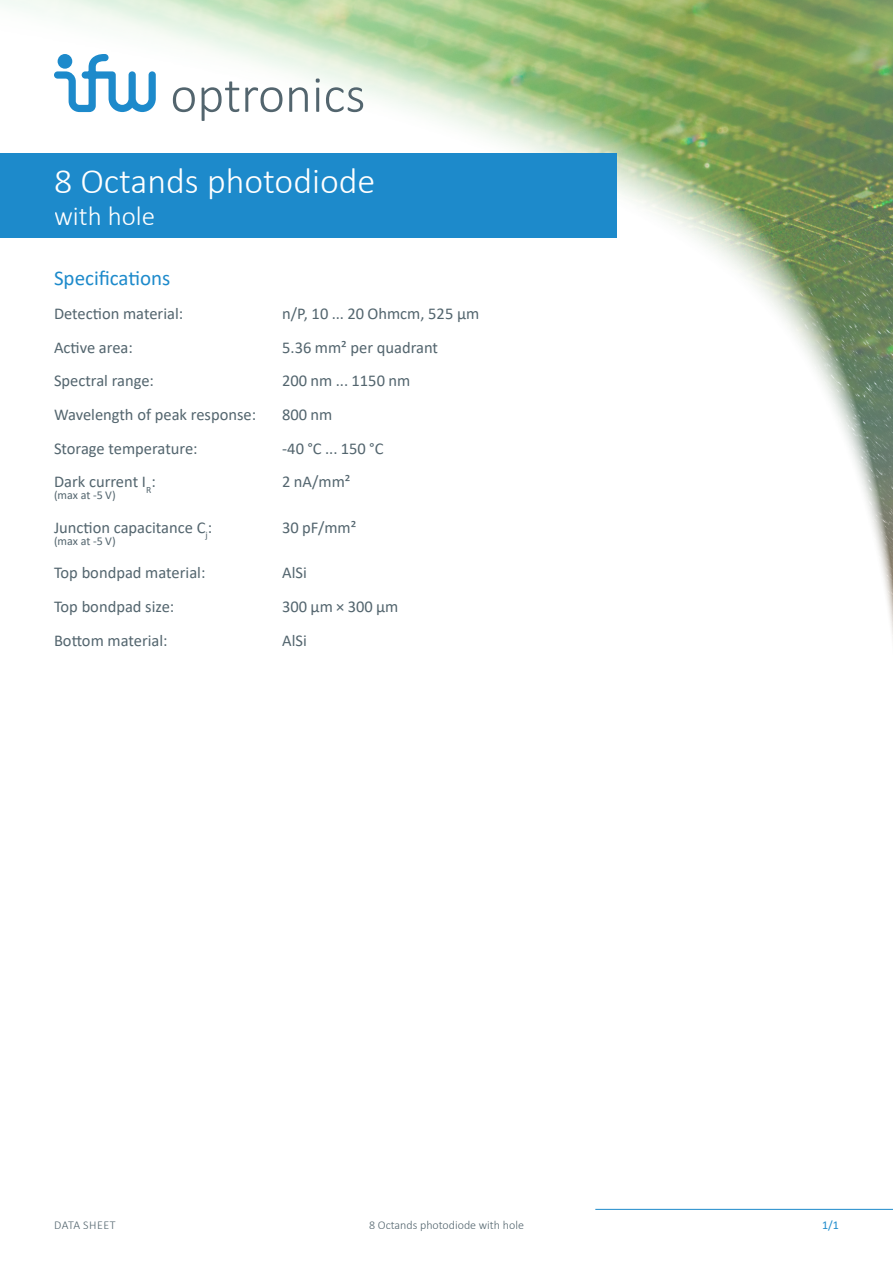
<style>
.page{position:relative;width:893px;height:1263px;background:#fff}
.page>*{position:absolute;margin:0;border:0;box-sizing:border-box;transform-origin:0 0}
.t1{font:300 51.9px "Calibri";color:#53656e}
.t2{font:300 36px "Calibri";color:#fff}
.t3{font:300 27px "Calibri";color:#fff}
.t4{font:21px "Calibri";color:#1d8acb}
.t5{font:16.5px "Calibri";color:#53656e}
.t6{font:300 12px "Calibri";color:#53656e}
.t7{font:12px "Calibri";letter-spacing:-.01em;color:#53656e}
.t8{font:300 12px "Calibri";letter-spacing:.04em;color:#53656e}
.t9{font:12px "Calibri";color:#1d8acb}
</style>
<div class="page">
<hr style="left:595px;top:1209px;width:298px;height:1px;background:#1d8acb">
<img style="left:0;top:0;width:893px;height:638px">
<svg style="left:54px;top:54px;width:102px;height:58px"></svg>
<div style="left:54px;top:153px;width:563px;height:85px;background:#1d8acb"></div>
<div style="left:0;top:153px;width:54px;height:85px;background:#1d8acb"></div>
<p class="t1" style="left:170px;top:62px;width:197px">optronics</p>
<p class="t2" style="left:54px;top:158px;width:323px">8 Octands photodiode</p>
<p class="t3" style="left:54px;top:199px;width:103px">with hole</p>
<p class="t4" style="left:54px;top:264px;width:118px">Specifications</p>
<p class="t5" style="left:54px;top:302px;width:131px">Detection material:</p>
<p class="t5" style="left:282px;top:302px;width:199px">n/P, 10 ... 20 Ohmcm, 525 µm</p>
<p class="t5" style="left:282px;top:336px;width:157px">5.36 mm² per quadrant</p>
<p class="t5" style="left:282px;top:369px;width:129px">200 nm ... 1150 nm</p>
<p class="t5" style="left:282px;top:403px;width:52px">800 nm</p>
<p class="t5" style="left:282px;top:437px;width:103px">-40 °C ... 150 °C</p>
<p class="t5" style="left:282px;top:470px;width:70px">2 nA/mm²</p>
<p class="t5" style="left:54px;top:336px;width:80px">Active area:</p>
<p class="t5" style="left:54px;top:369px;width:102px">Spectral range:</p>
<p class="t5" style="left:54px;top:403px;width:204px">Wavelength of peak response:</p>
<p class="t5" style="left:54px;top:437px;width:145px">Storage temperature:</p>
<p class="t5" style="left:54px;top:470px;width:103px">Dark current I<sub>R</sub>:</p>
<p class="t7" style="left:54px;top:487px;width:63px">(max at -5 V)</p>
<p class="t5" style="left:54px;top:516px;width:160px">Junction capacitance C<sub>j</sub>:</p>
<p class="t7" style="left:54px;top:532px;width:63px">(max at -5 V)</p>
<p class="t5" style="left:282px;top:516px;width:76px">30 pF/mm²</p>
<p class="t5" style="left:54px;top:561px;width:153px">Top bondpad material:</p>
<p class="t5" style="left:282px;top:561px;width:26px">AlSi</p>
<p class="t5" style="left:54px;top:595px;width:122px">Top bondpad size:</p>
<p class="t5" style="left:282px;top:595px;width:118px">300 µm × 300 µm</p>
<p class="t5" style="left:54px;top:629px;width:115px">Bottom material:</p>
<p class="t5" style="left:282px;top:629px;width:26px">AlSi</p>
<p class="t8" style="left:54px;top:1218px;width:63px">DATA SHEET</p>
<p class="t6" style="left:369px;top:1218px;width:156px">8 Octands photodiode with hole</p>
<p class="t9" style="left:822px;top:1217px;width:18px">1/1</p>
</div>
